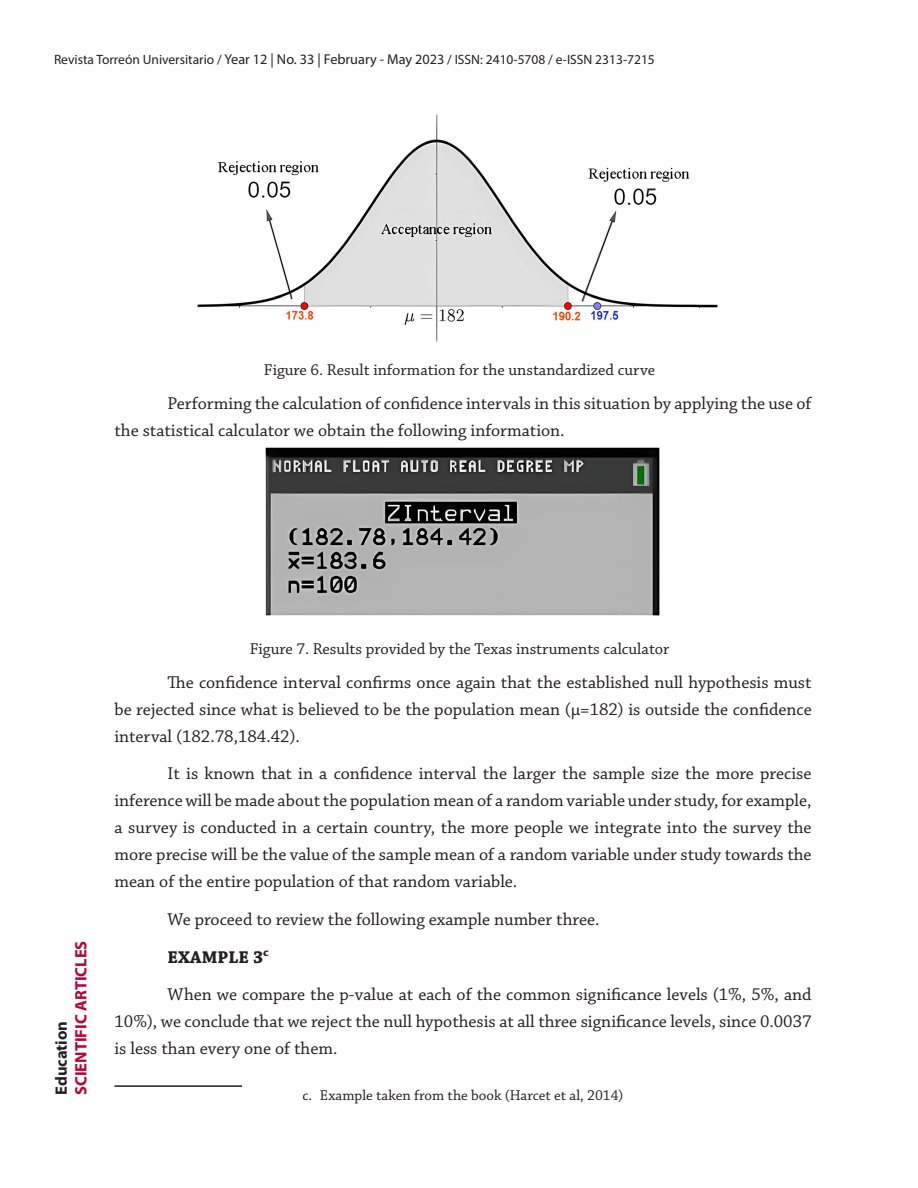
<style>
.page{position:relative;width:918px;height:1188px;background:#fff}
.page>*{position:absolute;margin:0;border:0;box-sizing:border-box;transform-origin:0 0}
.Parrafo{font:18px/27px "Chaparral Pro";color:#231f20;text-align:justify}
.Parrafo-2{font:700 18px "Chaparral Pro";letter-spacing:.005em;color:#231f20}
.PieFgs{font:16.5px "Chaparral Pro";color:#231f20}
.t1{font:700 16.5px "Myriad Pro";color:#b90335}
.t2{font:700 16.5px "Myriad Pro";color:#231f20}
.PiedeNotas{font:15px "Chaparral Pro";color:#231f20}
.t3{font:13.5px "Myriad Pro";color:#231f20}
.s1{font-size:14.25px}
</style>
<div class="page">
<hr style="left:114px;top:1085px;width:128px;height:2px;background:#231f20">
<img style="left:197px;top:114px;width:521px;height:228px">
<img style="left:265px;top:447px;width:395px;height:169px">
<p class="t3" style="left:54px;top:51px;width:602px">Revista Torreón Universitario / <span class="s1">Year 12 | No. 33 | February - May 2023</span> / ISSN: 2410-5708 / e-ISSN 2313-7215</p>
<p class="PieFgs" style="left:264px;top:361px;width:393px">Figure 6. Result information for the unstandardized curve</p>
<p class="Parrafo" style="left:114px;top:390px;width:699px;text-indent:53px">Performing the calculation of confidence intervals in this situation by applying the use of the statistical calculator we obtain the following information.</p>
<p class="t2" style="left:50px;top:1095px;width:76px;rotate:-90deg">Education</p>
<p class="t1" style="left:70px;top:1095px;width:156px;rotate:-90deg">SCIENTIFIC ARTICLES</p>
<p class="PieFgs" style="left:250px;top:640px;width:421px">Figure 7. Results provided by the Texas instruments calculator</p>
<p class="Parrafo" style="left:114px;top:669px;width:699px;text-indent:53px">The confidence interval confirms once again that the established null hypothesis must be rejected since what is believed to be the population mean (μ=182) is outside the confidence interval (182.78,184.42).</p>
<p class="Parrafo" style="left:114px;top:761px;width:699px;text-indent:53px">It is known that in a confidence interval the larger the sample size the more precise inference will be made about the population mean of a random variable under study, for example, a survey is conducted in a certain country, the more people we integrate into the survey the more precise will be the value of the sample mean of a random variable under study towards the mean of the entire population of that random variable.</p>
<p class="Parrafo" style="left:168px;top:907px;width:433px">We proceed to review the following example number three.</p>
<p class="Parrafo-2" style="left:168px;top:946px;width:102px">EXAMPLE 3<sup>c</sup></p>
<p class="Parrafo" style="left:114px;top:982px;width:699px;text-indent:53px">When we compare the p-value at each of the common significance levels (1%, 5%, and 10%), we conclude that we reject the null hypothesis at all three significance levels, since 0.0037 is less than every one of them.</p>
<p class="PiedeNotas" style="left:302px;top:1087px;width:323px">c. Example taken from the book (Harcet et al, 2014)</p>
</div>
